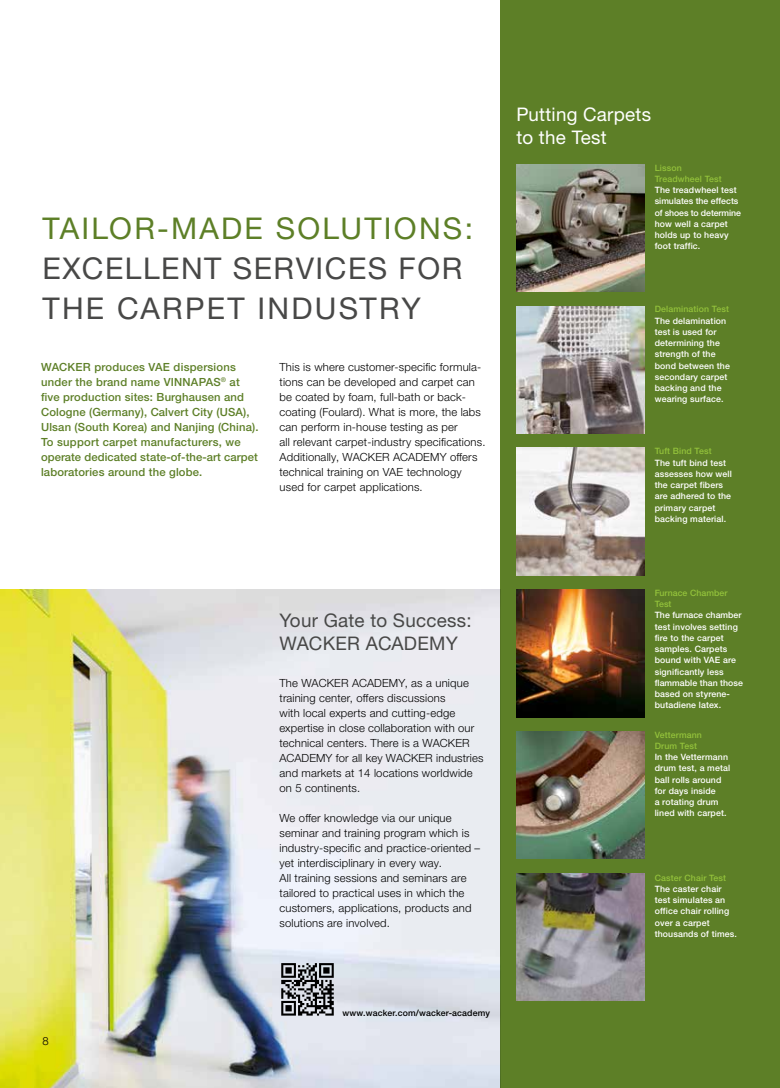
<style>
.page{position:relative;width:780px;height:1088px;background:#fff}
.page>*{position:absolute;margin:0;border:0;box-sizing:border-box;transform-origin:0 0}
.t1{font:30px/40px "Neue Helveticafor WACKER 55";letter-spacing:.05em;color:#484847}
.t2{font:30px "Neue Helveticafor WACKER 55";letter-spacing:.075em;color:#5d7f27}
.t3{font:18.75px/22.5px "Neue Helveticafor WACKER 55";letter-spacing:.015em;color:#484847}
.t4{font:18.75px/22.5px "Neue Helveticafor WACKER 55";letter-spacing:.015em;color:#fff}
.t5{font:11.25px/15px "Neue Helveticafor WACKER 45";letter-spacing:.015em;color:#000}
.t6{font:11.25px/15px "Neue Helveticafor WACKER 65";letter-spacing:.015em;color:#5d7f27}
.t7{font:8.75px/11.2px "Neue Helveticafor WACKER 65";letter-spacing:.015em;color:#fff}
.t8{font:8.75px/11.2px "Neue Helveticafor WACKER 65";letter-spacing:.015em;color:#93c23b}
.t9{font:8.75px "Neue Helveticafor WACKER 65";letter-spacing:.015em;color:#000}
</style>
<div class="page">
<img style="left:0;top:589px;width:500px;height:499px">
<div style="left:500px;top:0;width:280px;height:1088px;background:#5d7f27"></div>
<img style="left:516px;top:164px;width:128px;height:128px">
<img style="left:516px;top:306px;width:128px;height:128px">
<img style="left:516px;top:448px;width:128px;height:127px">
<img style="left:516px;top:589px;width:128px;height:128px">
<img style="left:516px;top:731px;width:128px;height:128px">
<img style="left:516px;top:873px;width:128px;height:127px">
<svg style="left:279px;top:961px;width:57px;height:57px"></svg>
<svg style="left:281px;top:963px;width:53px;height:52px;background:#6c6e73"></svg>
<h1 class="t2" style="left:43px;top:209px;width:432px">TAILOR-MADE SOLUTIONS:</h1>
<h1 class="t1" style="left:43px;top:248px;width:421px">EXCELLENT SERVICES FOR<br>THE CARPET INDUSTRY</h1>
<p class="t6" style="left:41px;top:359px;width:219px">WACKER produces VAE dispersions under the brand name VINNAPAS<sup>®</sup> at five production sites: Burghausen and Cologne (Germany), Calvert City (USA), Ulsan (South Korea) and Nanjing (China).<br>To support carpet manufacturers, we operate dedicated state-of-the-art carpet laboratories around the globe.</p>
<p class="t5" style="left:279px;top:359px;width:207px">This is where customer-specific formula&shy;tions can be developed and carpet can be coated by foam, full-bath or back&shy;coating (Foulard). What is more, the labs can perform in-house testing as per<br>all relevant carpet-industry specifications.<br>Additionally, WACKER ACADEMY offers technical training on VAE technology used for carpet applications.</p>
<h2 class="t3" style="left:279px;top:609px;width:194px">Your Gate to Success:<br>WACKER ACADEMY</h2>
<p class="t5" style="left:279px;top:676px;width:205px">The WACKER ACADEMY, as a unique training center, offers discussions<br>with local experts and cutting-edge expertise in close collaboration with our technical centers. There is a WACKER ACADEMY for all key WACKER industries and markets at 14 locations worldwide on 5 continents.</p>
<p class="t5" style="left:279px;top:811px;width:202px">We offer knowledge via our unique seminar and training program which is industry-specific and practice-oriented – yet interdisciplinary in every way.<br>All training sessions and seminars are tailored to practical uses in which the customers, applications, products and solutions are involved.</p>
<h2 class="t4" style="left:516px;top:103px;width:136px">Putting Carpets to the Test</h2>
<p class="t8" style="left:654px;top:162px;width:69px">Lisson<br>Treadwheel Test</p>
<p class="t7" style="left:654px;top:184px;width:88px">The treadwheel test simulates the effects of shoes to determine how well a carpet holds up to heavy foot traffic.</p>
<p class="t8" style="left:654px;top:304px;width:76px">Delamination Test</p>
<p class="t7" style="left:654px;top:315px;width:77px">The delamination test is used for determining the strength of the bond between the secondary carpet backing and the wearing surface.</p>
<p class="t8" style="left:654px;top:446px;width:58px">Tuft Bind Test</p>
<p class="t7" style="left:654px;top:457px;width:79px">The tuft bind test assesses how well the carpet fibers are adhered to the primary carpet backing material.</p>
<p class="t8" style="left:654px;top:587px;width:74px">Furnace Chamber<br>Test</p>
<p class="t7" style="left:654px;top:610px;width:90px">The furnace chamber test involves setting fire to the carpet samples. Carpets bound with VAE are significantly less flammable than those based on styrene&shy;butadiene latex.</p>
<p class="t8" style="left:654px;top:729px;width:49px">Vettermann<br>Drum Test</p>
<p class="t7" style="left:654px;top:751px;width:77px">In the Vettermann drum test, a metal ball rolls around for days inside<br>a rotating drum lined with carpet.</p>
<p class="t8" style="left:654px;top:872px;width:73px">Caster Chair Test</p>
<p class="t7" style="left:654px;top:883px;width:84px">The caster chair test simulates an office chair rolling over a carpet thousands of times.</p>
<p class="t5" style="left:43px;top:1034px;width:8px">8</p>
<p class="t9" style="left:342px;top:1008px;width:149px">www.wacker.com/wacker-academy</p>
</div>
